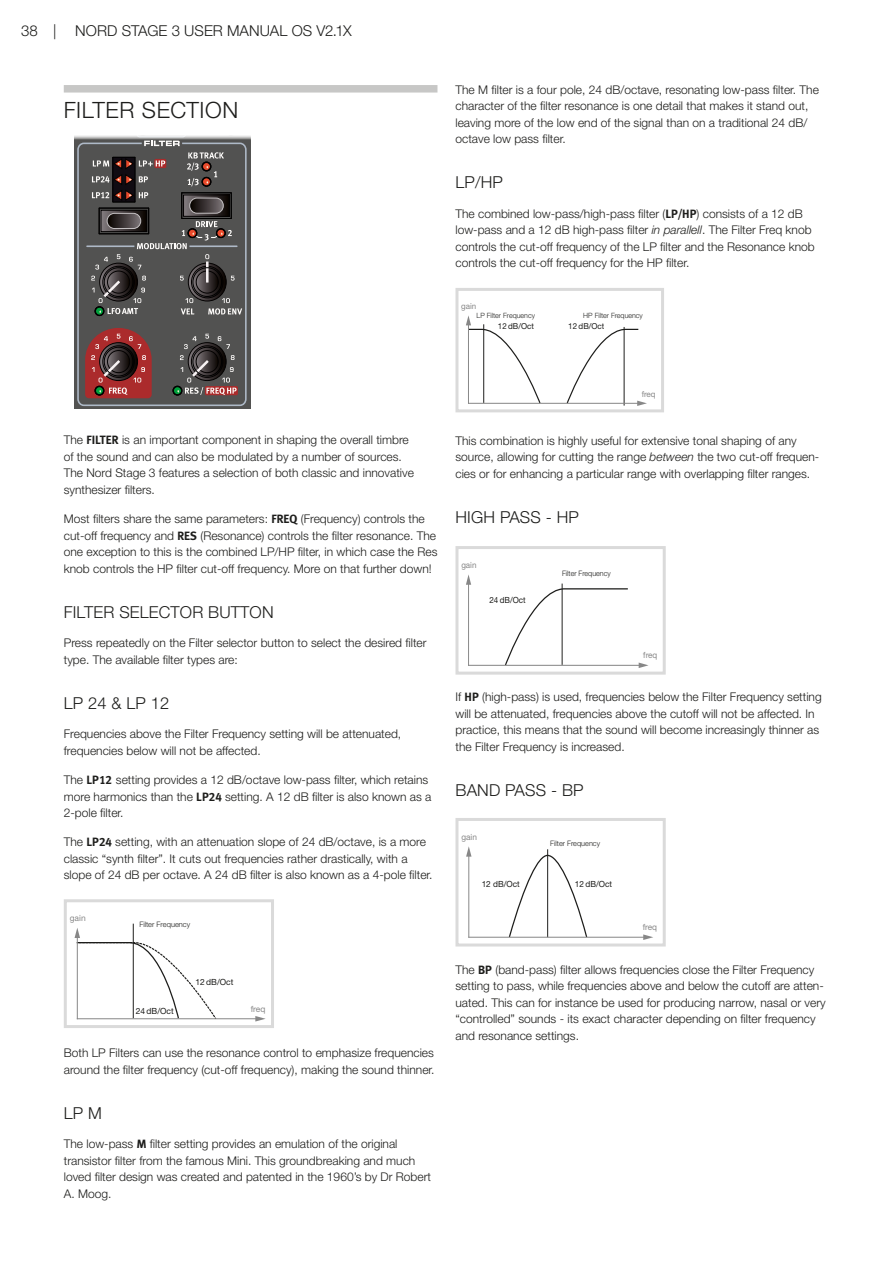
<style>
.page{position:relative;width:893px;height:1263px;background:#fff}
.page>*{position:absolute;margin:0;border:0;box-sizing:border-box;transform-origin:0 0}
.Heading_2_NS3{font:300 22.5px "Helvetica Neue LT Std";letter-spacing:.025em;color:#1d1d1b}
.Heading_3_NS3{font:300 16.5px "Helvetica Neue LT Std";letter-spacing:.01em;color:#1d1d1b}
.t1{font:300 15px "Helvetica Neue LT Std";letter-spacing:.005em;color:#1d1d1b}
.t2{font:300 12px/16.5px "Helvetica Neue LT Std";color:#1d1d1b}
.t3{font:8.55px "Helvetica Neue LT Std";color:#1d1d1b}
.t4{font:8.55px "Helvetica Neue LT Std";color:#878787}
.t5{font:8.4px "Helvetica Neue LT Std";color:#1d1d1b}
.t6{font:8.4px "Helvetica Neue LT Std";color:#878787;scale:.95 1}
.t7{font:8.4px "Helvetica Neue LT Std";color:#1d1d1b;scale:.95 1}
.t8{font:8.4px "Helvetica Neue LT Std";color:#878787}
.t9{font:8.25px "Helvetica Neue LT Std";color:#1d1d1b}
.t10{font:8.25px "Helvetica Neue LT Std";color:#878787}
.t11{font:300 7.5px "Helvetica Neue LT Std";color:#1d1d1b}
.t12{font:300 7.5px "Helvetica Neue LT Std";color:#1d1d1b;scale:.95 1}
.t13{font:300 7.2px "Helvetica Neue LT Std";color:#1d1d1b}
.s1{font-family:"Meta Bold Caps";font-weight:400}
.s2{font-style:italic}
</style>
<div class="page">
<div style="left:64px;top:85px;width:373px;height:8px;background:#c7c7c6"></div>
<svg style="left:74px;top:316px;width:177px;height:93px;background:#585858"></svg>
<svg style="left:85px;top:328px;width:67px;height:70px;background:#873939"></svg>
<svg style="left:173px;top:334px;width:64px;height:61px;background:#595251"></svg>
<div style="left:95px;top:386px;width:9px;height:9px;border:1px solid #000;border-radius:50%"></div>
<div style="left:173px;top:386px;width:9px;height:9px;border:1px solid #000;border-radius:50%"></div>
<svg style="left:74px;top:135px;width:177px;height:181px;background:#595756"></svg>
<div style="left:104px;top:347px;width:29px;height:29px;border:1px solid #000;border-radius:50%"></div>
<div style="left:193px;top:347px;width:29px;height:29px;border:1px solid #000;border-radius:50%"></div>
<div style="left:193px;top:268px;width:29px;height:29px;border:1px solid #000;border-radius:50%"></div>
<div style="left:104px;top:268px;width:29px;height:29px;border:1px solid #000;border-radius:50%"></div>
<svg style="left:64px;top:899px;width:210px;height:129px"></svg>
<svg style="left:455px;top:288px;width:209px;height:125px"></svg>
<svg style="left:455px;top:546px;width:211px;height:129px"></svg>
<svg style="left:455px;top:818px;width:211px;height:129px"></svg>
<p class="t1" style="left:21px;top:22px;width:61px">38 | Nord</p>
<p class="t1" style="left:122px;top:22px;width:83px">Stage 3 User</p>
<p class="t1" style="left:227px;top:22px;width:43px">Manual</p>
<p class="t1" style="left:292px;top:22px;width:61px">OS v2.1x</p>
<p class="Heading_2_NS3" style="left:64px;top:96px;width:173px">FILTER SECTION</p>
<p class="t2" style="left:455px;top:81px;width:365px">The M filter is a four pole, 24 dB/octave, resonating low-pass filter. The character of the filter resonance is one detail that makes it stand out, leaving more of the low end of the signal than on a traditional 24 dB/ octave low pass filter.</p>
<p class="Heading_3_NS3" style="left:455px;top:172px;width:49px">LP/HP</p>
<p class="t2" style="left:455px;top:205px;width:361px">The combined low-pass/high-pass filter (<span class="s1">LP/HP</span>) consists of a 12 dB low-pass and a 12 dB high-pass filter <span class="s2">in parallell</span>. The Filter Freq knob controls the cut-off frequency of the LP filter and the Resonance knob controls the cut-off frequency for the HP filter.</p>
<p class="t10" style="left:461px;top:301px;width:17px">gain</p>
<p class="t13" style="left:477px;top:311px;width:60px">LP Filter Frequency</p>
<p class="t13" style="left:583px;top:311px;width:61px">HP Filter Frequency</p>
<p class="t9" style="left:498px;top:321px;width:38px">12 dB/Oct</p>
<p class="t9" style="left:568px;top:321px;width:38px">12 dB/Oct</p>
<p class="t2" style="left:64px;top:432px;width:352px">The <span class="s1">FILTER</span> is an important component in shaping the overall timbre of the sound and can also be modulated by a number of sources.<br>The Nord Stage 3 features a selection of both classic and innovative synthesizer filters.</p>
<p class="t2" style="left:64px;top:510px;width:375px">Most filters share the same parameters: <span class="s1">FREQ</span> (Frequency) controls the cut-off frequency and <span class="s1">RES</span> (Resonance) controls the filter resonance. The one exception to this is the combined LP/HP filter, in which case the Res knob controls the HP filter cut-off frequency. More on that further down!</p>
<p class="Heading_3_NS3" style="left:64px;top:602px;width:209px">FILTER SELECTOR BUTTON</p>
<p class="t2" style="left:64px;top:634px;width:364px">Press repeatedly on the Filter selector button to select the desired filter type. The available filter types are:</p>
<p class="Heading_3_NS3" style="left:64px;top:693px;width:107px">LP 24 &amp; LP 12</p>
<p class="t2" style="left:64px;top:725px;width:339px">Frequencies above the Filter Frequency setting will be attenuated, frequencies below will not be affected.</p>
<p class="t2" style="left:64px;top:771px;width:369px">The <span class="s1">LP12</span> setting provides a 12 dB/octave low-pass filter, which retains more harmonics than the <span class="s1">LP24</span> setting. A 12 dB filter is also known as a<br>2-pole filter.</p>
<p class="t2" style="left:64px;top:833px;width:370px">The <span class="s1">LP24</span> setting, with an attenuation slope of 24 dB/octave, is a more classic “synth filter”. It cuts out frequencies rather drastically, with a slope of 24 dB per octave. A 24 dB filter is also known as a 4-pole filter.</p>
<p class="t4" style="left:70px;top:913px;width:17px">gain</p>
<p class="t11" style="left:139px;top:920px;width:52px">Filter Frequency</p>
<p class="t3" style="left:195px;top:977px;width:40px">12 dB/Oct</p>
<p class="t3" style="left:136px;top:1006px;width:40px">24 dB/Oct</p>
<p class="t4" style="left:251px;top:1004px;width:16px">freq</p>
<p class="t2" style="left:64px;top:1044px;width:372px">Both LP Filters can use the resonance control to emphasize frequencies around the filter frequency (cut-off frequency), making the sound thinner.</p>
<p class="Heading_3_NS3" style="left:64px;top:1103px;width:40px">LP M</p>
<p class="t2" style="left:64px;top:1135px;width:369px">The low-pass <span class="s1">M</span> filter setting provides an emulation of the original transistor filter from the famous Mini. This groundbreaking and much loved filter design was created and patented in the 1960’s by Dr Robert A. Moog.</p>
<p class="t10" style="left:642px;top:389px;width:15px">freq</p>
<p class="t2" style="left:455px;top:432px;width:365px">This combination is highly useful for extensive tonal shaping of any source, allowing for cutting the range <span class="s2">between</span> the two cut-off frequen&shy;cies or for enhancing a particular range with overlapping filter ranges.</p>
<p class="Heading_3_NS3" style="left:455px;top:507px;width:125px">HIGH PASS - HP</p>
<p class="t6" style="left:461px;top:560px;width:18px">gain</p>
<p class="t7" style="left:489px;top:595px;width:40px">24 dB/Oct</p>
<p class="t12" style="left:562px;top:569px;width:53px">Filter Frequency</p>
<p class="t6" style="left:643px;top:650px;width:16px">freq</p>
<p class="t2" style="left:455px;top:688px;width:368px">If <span class="s1">HP</span> (high-pass) is used, frequencies below the Filter Frequency setting will be attenuated, frequencies above the cutoff will not be affected. In practice, this means that the sound will become increasingly thinner as the Filter Frequency is increased.</p>
<p class="Heading_3_NS3" style="left:455px;top:780px;width:130px">BAND PASS - BP</p>
<p class="t8" style="left:461px;top:832px;width:17px">gain</p>
<p class="t11" style="left:550px;top:838px;width:51px">Filter Frequency</p>
<p class="t5" style="left:482px;top:879px;width:40px">12 dB/Oct</p>
<p class="t5" style="left:575px;top:879px;width:39px">12 dB/Oct</p>
<p class="t8" style="left:643px;top:922px;width:16px">freq</p>
<p class="t2" style="left:455px;top:961px;width:372px">The <span class="s1">BP</span> (band-pass) filter allows frequencies close the Filter Frequency setting to pass, while frequencies above and below the cutoff are atten&shy;uated. This can for instance be used for producing narrow, nasal or very “controlled” sounds - its exact character depending on filter frequency and resonance settings.</p>
</div>
